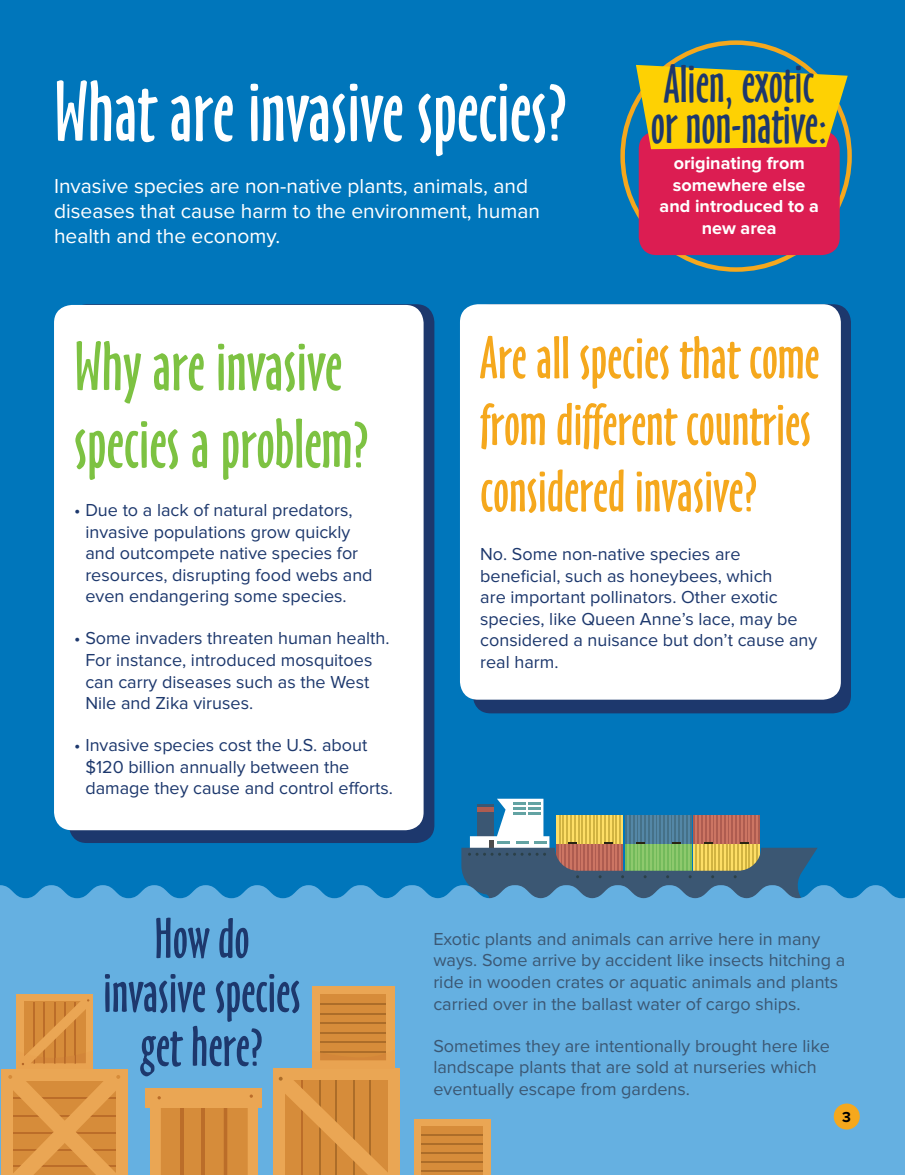
<style>
.page{position:relative;width:905px;height:1175px;background:#fff}
.page>*{position:absolute;margin:0;border:0;box-sizing:border-box;transform-origin:0 0}
.t1{font:79.5px "Oz Handicraft Greek BT";color:#fff}
.t2{font:64.5px/77.4px "Oz Handicraft Greek BT";color:#7dc242}
.t3{font:55.5px/66.6px "Oz Handicraft Greek BT";color:#f5a81d}
.t4{font:52.5px/54px "Oz Handicraft Greek BT";color:#1d386d;text-align:center}
.t5{font:49.5px/40.5px "Oz Handicraft Greek BT";color:#1d386d}
.t6{font:21px/25.2px "Proxima Nova";color:#fff}
.t7{font:18px/21.6px "Proxima Nova";color:#1d386d}
.t8{font:18px/21.6px "Proxima Nova";color:#3b5773}
.t9{font:700 18px/21.6px "Proxima Nova";color:#fff;text-align:center}
.t10{font:700 15px "Proxima Nova";color:#000}
</style>
<div class="page">
<div style="left:0;top:0;width:904px;height:1174px;background:#0076bb"></div>
<div style="left:69px;top:304px;width:365px;height:539px;background:#1d386d;border-radius:18px"></div>
<div style="left:472px;top:304px;width:378px;height:409px;background:#1d386d;border-radius:18px"></div>
<div style="left:460px;top:304px;width:380px;height:395px;background:#fff;border-radius:18px"></div>
<svg style="left:461px;top:798px;width:356px;height:87px"></svg>
<div style="left:0;top:885px;width:904px;height:289px;background:#65b0e1"></div>
<div style="left:273px;top:1068px;width:126px;height:106px;background:#eaa654"></div>
<div style="left:151px;top:1088px;width:107px;height:86px;background:#eaa654"></div>
<div style="left:161px;top:1098px;width:87px;height:76px;background:#d68c3a"></div>
<hr style="left:180px;top:1098px;width:3px;height:76px;background:#bb6d29">
<hr style="left:224px;top:1098px;width:3px;height:76px;background:#bb6d29">
<hr style="left:201px;top:1098px;width:4px;height:76px;background:#bb6d29">
<div style="left:146px;top:1088px;width:116px;height:19px;background:#eaa654"></div>
<div style="left:312px;top:986px;width:82px;height:82px;background:#eaa654"></div>
<div style="left:320px;top:994px;width:66px;height:66px;background:#d68c3a"></div>
<hr style="left:320px;top:1003px;width:66px;height:1px;background:#ac6d29">
<hr style="left:320px;top:1012px;width:66px;height:2px;background:#ac6d29">
<hr style="left:320px;top:1022px;width:66px;height:1px;background:#ac6d29">
<hr style="left:320px;top:1031px;width:66px;height:2px;background:#ac6d29">
<hr style="left:320px;top:1041px;width:66px;height:2px;background:#ac6d29">
<svg style="left:276px;top:1049px;width:112px;height:125px"></svg>
<div style="left:414px;top:1119px;width:76px;height:55px;background:#eaa654"></div>
<div style="left:421px;top:1126px;width:62px;height:48px;background:#d68c3a"></div>
<hr style="left:421px;top:1134px;width:62px;height:1px;background:#ac6d29">
<hr style="left:421px;top:1143px;width:62px;height:1px;background:#ac6d29">
<hr style="left:421px;top:1151px;width:62px;height:2px;background:#ac6d29">
<hr style="left:421px;top:1160px;width:62px;height:2px;background:#ac6d29">
<hr style="left:421px;top:1169px;width:62px;height:2px;background:#ac6d29">
<div style="left:17px;top:994px;width:76px;height:76px;background:#eaa654"></div>
<div style="left:1px;top:1069px;width:127px;height:105px;background:#eaa654"></div>
<svg style="left:6px;top:997px;width:117px;height:177px"></svg>
<div style="left:833px;top:1103px;width:26px;height:26px;background:#f5a81d;border-radius:50%"></div>
<div style="left:638px;top:131px;width:201px;height:124px;background:#dc1d52;border-radius:18px"></div>
<svg style="left:636px;top:65px;width:211px;height:84px;background:#e0c119"></svg>
<div style="left:54px;top:305px;width:369px;height:525px;background:#fff;border-radius:18px"></div>
<h1 class="t1" style="left:54px;top:69px;width:515px">What are invasive species?</h1>
<p class="t6" style="left:54px;top:174px;width:487px">Invasive species are non-native plants, animals, and diseases that cause harm to the environment, human health and the economy.</p>
<h3 class="t5" style="left:650px;top:66px;width:178px">Alien, exotic or non-native:</h3>
<p class="t9" style="left:659px;top:153px;width:161px">originating from somewhere else and introduced to a new area</p>
<h2 class="t2" style="left:74px;top:330px;width:296px">Why are invasive species a problem?</h2>
<p class="t7" style="left:85px;top:499px;width:289px;text-indent:-11px">• Due to a lack of natural predators, invasive populations grow quickly and outcompete native species for resources, disrupting food webs and even endangering some species.</p>
<p class="t7" style="left:85px;top:628px;width:306px;text-indent:-11px">• Some invaders threaten human health.<br>For instance, introduced mosquitoes can carry diseases such as the West Nile and Zika viruses.</p>
<p class="t7" style="left:85px;top:734px;width:309px;text-indent:-11px">• Invasive species cost the U.S. about $120 billion annually between the damage they cause and control efforts.</p>
<h3 class="t3" style="left:480px;top:326px;width:340px">Are all species that come from different countries considered invasive?</h3>
<p class="t7" style="left:480px;top:543px;width:338px">No. Some non-native species are beneficial, such as honeybees, which<br>are important pollinators. Other exotic species, like Queen Anne’s lace, may be considered a nuisance but don’t cause any real harm.</p>
<h3 class="t4" style="left:103px;top:913px;width:199px">How do invasive species get here?</h3>
<p class="t8" style="left:433px;top:928px;width:413px">Exotic plants and animals can arrive here in many ways. Some arrive by accident like insects hitching a ride in wooden crates or aquatic animals and plants carried over in the ballast water of cargo ships.</p>
<p class="t8" style="left:433px;top:1035px;width:398px">Sometimes they are intentionally brought here like landscape plants that are sold at nurseries which eventually escape from gardens.</p>
<p class="t10" style="left:842px;top:1108px;width:10px">3</p>
</div>
